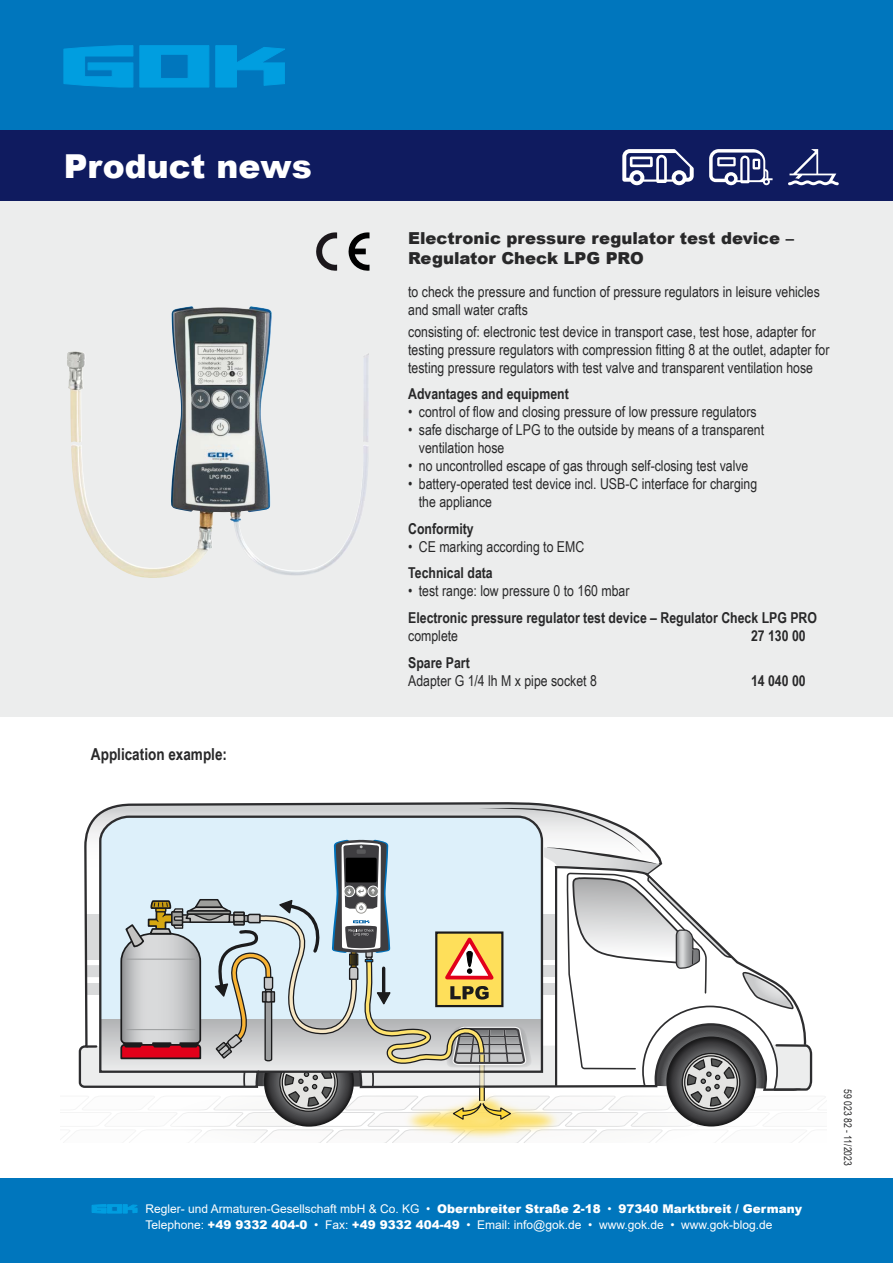
<style>
.page{position:relative;width:893px;height:1263px;background:#fff}
.page>*{position:absolute;margin:0;border:0;box-sizing:border-box;transform-origin:0 0}
.t1{font:900 33px "Arial";color:#fff}
.t2{font:900 16.5px/19.8px "Arial";color:#282829}
.t3{font:700 16.5px "Arial Narrow";color:#282829}
.t4{font:15px/18px "Arial Narrow";color:#282829}
.t5{font:700 15px "Arial Narrow";color:#282829}
.t6{font:12px/15.3px "Arial";color:#fff}
.t7{font:10.5px "Arial Narrow";color:#282829}
.s1{font-weight:900}
</style>
<div class="page">
<div style="left:0;top:0;width:893px;height:208px;background:#0076bd"></div>
<div style="left:0;top:198px;width:893px;height:518px;background:#eceded"></div>
<div style="left:0;top:1178px;width:893px;height:85px;background:#0076bd"></div>
<div style="left:0;top:130px;width:893px;height:70px;background:#0f1b5f"></div>
<svg style="left:215px;top:46px;width:70px;height:41px"></svg>
<svg style="left:64px;top:45px;width:69px;height:42px"></svg>
<svg style="left:140px;top:45px;width:69px;height:42px"></svg>
<svg style="left:107px;top:802px;width:463px;height:6px;background:#9a9b9c"></svg>
<svg style="left:61px;top:808px;width:765px;height:334px"></svg>
<svg style="left:622px;top:149px;width:72px;height:36px"></svg>
<svg style="left:709px;top:149px;width:64px;height:36px"></svg>
<svg style="left:788px;top:149px;width:51px;height:36px"></svg>
<img style="left:71px;top:306px;width:298px;height:272px">
<svg style="left:92px;top:1204px;width:45px;height:9px"></svg>
<svg style="left:316px;top:232px;width:21px;height:39px"></svg>
<svg style="left:348px;top:232px;width:21px;height:39px"></svg>
<h1 class="t1" style="left:64px;top:142px;width:250px">Product news</h1>
<p class="t3" style="left:91px;top:742px;width:138px">Application example:</p>
<p class="t2" style="left:408px;top:228px;width:387px">Electronic pressure regulator test device –<br>Regulator Check LPG PRO</p>
<p class="t4" style="left:408px;top:282px;width:413px">to check the pressure and function of pressure regulators in leisure vehicles and small water crafts</p>
<p class="t4" style="left:408px;top:322px;width:423px">consisting of: electronic test device in transport case, test hose, adapter for testing pressure regulators with compression fitting 8 at the outlet, adapter for testing pressure regulators with test valve and transparent ventilation hose</p>
<p class="t5" style="left:408px;top:383px;width:162px">Advantages and equipment</p>
<p class="t4" style="left:408px;top:403px;width:350px">• control of flow and closing pressure of low pressure regulators</p>
<p class="t4" style="left:419px;top:421px;width:347px;text-indent:-11px">• safe discharge of LPG to the outside by means of a transparent ventilation hose</p>
<p class="t4" style="left:408px;top:457px;width:342px">• no uncontrolled escape of gas through self-closing test valve</p>
<p class="t4" style="left:419px;top:475px;width:340px;text-indent:-11px">• battery-operated test device incl. USB-C interface for charging the appliance</p>
<p class="t5" style="left:408px;top:517px;width:67px">Conformity</p>
<p class="t4" style="left:408px;top:537px;width:178px">• CE marking according to EMC</p>
<p class="t5" style="left:408px;top:562px;width:86px">Technical data</p>
<p class="t4" style="left:408px;top:582px;width:223px">• test range: low pressure 0 to 160 mbar</p>
<p class="t5" style="left:408px;top:606px;width:410px">Electronic pressure regulator test device – Regulator Check LPG PRO</p>
<p class="t4" style="left:408px;top:626px;width:51px">complete</p>
<p class="t5" style="left:751px;top:624px;width:56px">27 130 00</p>
<p class="t5" style="left:408px;top:651px;width:63px">Spare Part</p>
<p class="t4" style="left:408px;top:671px;width:190px">Adapter G 1/4 lh M x pipe socket 8</p>
<p class="t5" style="left:751px;top:669px;width:56px">14 040 00</p>
<p class="t6" style="left:145px;top:1201px;width:658px">Regler- und Armaturen-Gesellschaft mbH &amp; Co. KG • <span class="s1">Obernbreiter Straße 2-18</span> • <span class="s1">97340 Marktbreit / Germany<br></span>Telephone: <span class="s1">+49 9332 404-0</span> • Fax: <span class="s1">+49 9332 404-49</span> • Email: info@gok.de • www.gok.de • www.gok-blog.de</p>
<p class="t7" style="left:855px;top:1089px;width:78px;rotate:90deg">59 023 82 - 11/2023</p>
</div>
